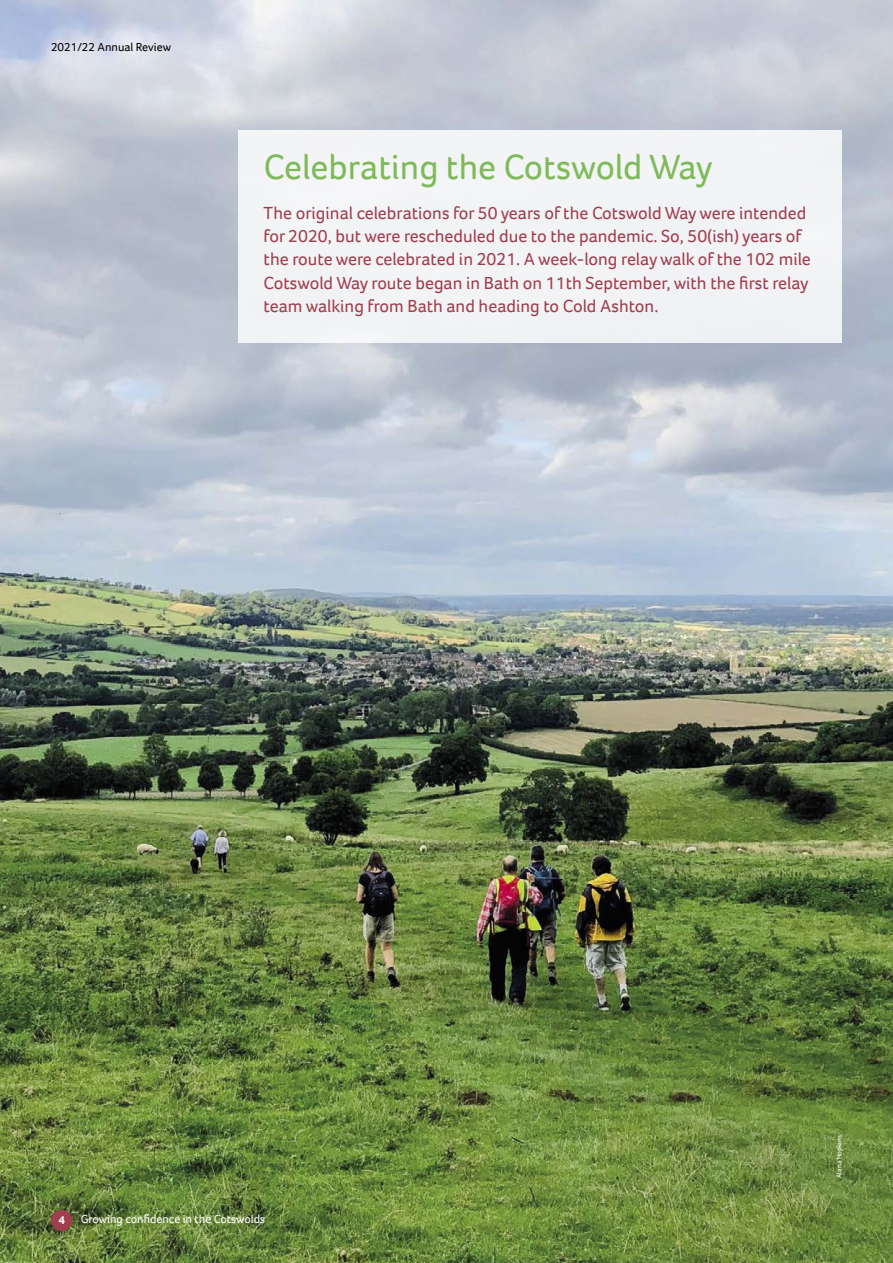
<style>
.page{position:relative;width:893px;height:1263px;background:#fff}
.page>*{position:absolute;margin:0;border:0;box-sizing:border-box;transform-origin:0 0}
.t1{font:36px "Foco";color:#7fba5a}
.t2{font:18px/23.2px "Foco";color:#9f3e4c}
.t3{font:12px "Foco";color:#fff}
.t4{font:12px "Foco";color:#000}
.t5{font:700 12px "Foco";color:#fff}
.t6{font:7.05px "Foco";color:#fff}
</style>
<div class="page">
<img style="left:0;top:0;width:893px;height:1263px">
<div style="left:51px;top:1210px;width:21px;height:21px;background:#9f3e4c;border-radius:50%"></div>
<div style="left:238px;top:130px;width:604px;height:213px;background:#f2f3f6"></div>
<p class="t4" style="left:51px;top:39px;width:121px">2021/22 Annual Review</p>
<h1 class="t1" style="left:264px;top:143px;width:451px">Celebrating the Cotswold Way</h1>
<p class="t2" style="left:264px;top:201px;width:549px">The original celebrations for 50 years of the Cotswold Way were intended for 2020, but were rescheduled due to the pandemic. So, 50(ish) years of the route were celebrated in 2021. A week-long relay walk of the 102 mile Cotswold Way route began in Bath on 11th September, with the first relay team walking from Bath and heading to Cold Ashton.</p>
<p class="t5" style="left:58px;top:1212px;width:8px">4</p>
<p class="t3" style="left:81px;top:1211px;width:186px">Growing confidence in the Cotswolds</p>
<p class="t6" style="left:835px;top:1178px;width:44px;rotate:-90deg">Alana Hopkins</p>
</div>
